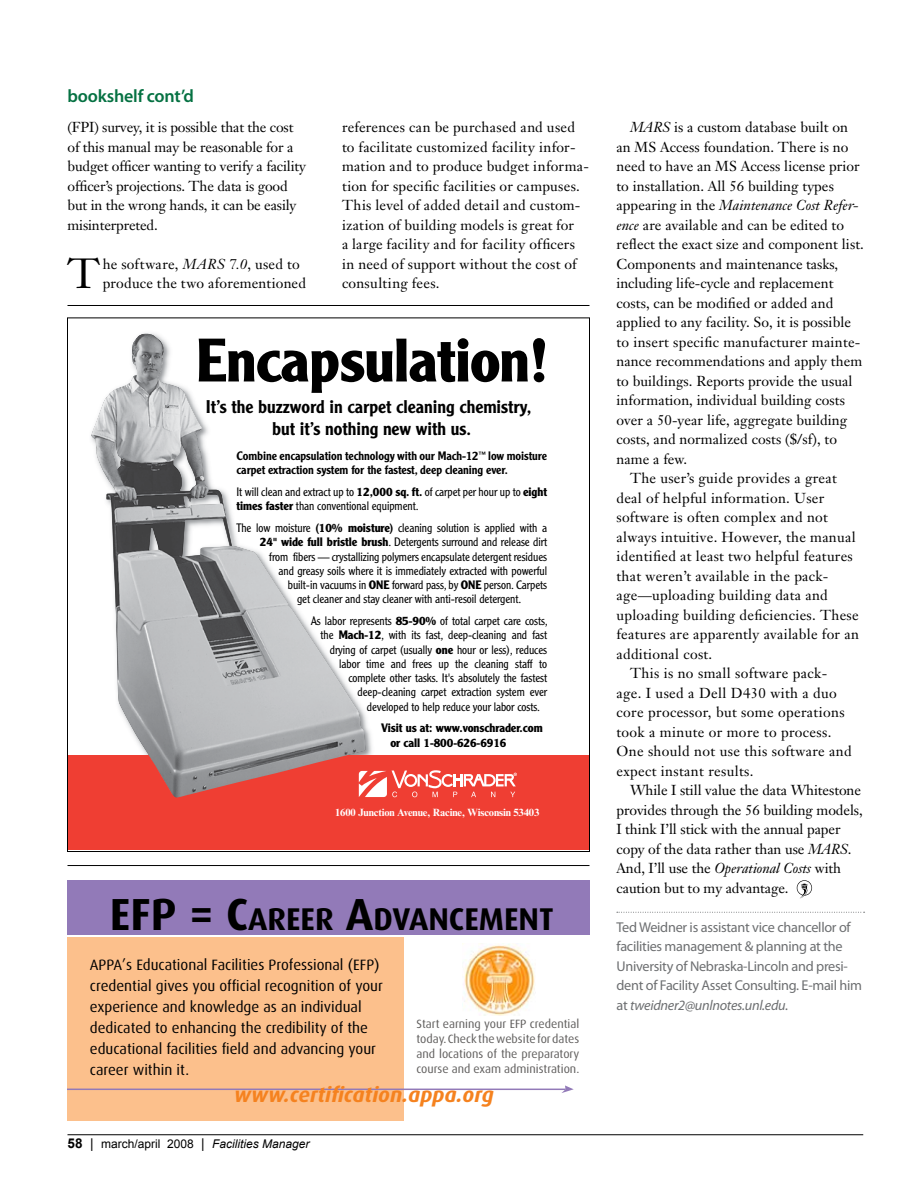
<style>
.page{position:relative;width:918px;height:1188px;background:#fff}
.page>*{position:absolute;margin:0;border:0;box-sizing:border-box;transform-origin:0 0}
.t1{font:700 60px "Clearface Gothic LH";letter-spacing:-.01em;color:#000}
.t2{font:41.55px "Janson Text";color:#000}
.t3{font:31.5px "Dax Bold Caps";color:#000}
.t4{font:italic 700 21px "Dax";color:#f5821f}
.t5{font:500 18px/21.6px "Clearface Gothic LH";color:#000;text-align:center}
.t6{font:600 18px "Myriad Pro";letter-spacing:-.01em;color:#057142}
.t7{font:15px/21px "Dax";color:#000}
.t8{font:14.25px/19.5px "Janson Text";letter-spacing:.005em;color:#000}
.t9{font:14.25px/19.5px "Myriad Pro";letter-spacing:-.02em;color:#6d6f71}
.t10{font:14.25px "Janson Text";letter-spacing:.025em;color:#000}
.t11{font:italic 14.25px "Janson Text";letter-spacing:.005em;color:#000}
.t12{font:300 12px/14.2px "Clearface Gothic LH";letter-spacing:-.005em;color:#000}
.t13{font:12px/15px "Dax";color:#5f5d5c;text-align:justify}
.t14{font:500 12px/14.2px "Clearface Gothic LH";letter-spacing:-.005em;color:#000}
.t15{font:700 12px/14.2px "Clearface Gothic LH";letter-spacing:-.005em;color:#000}
.t16{font:italic 12px "Arial";color:#000}
.t17{font:700 10.5px "Times NRMT";letter-spacing:-.01em;color:#fff}
.t18{font:9px "Times New Roman";color:#000}
.s1{font-style:italic}
.s2{font-style:normal}
.s3{font-weight:700}
.s4{font-size:45px}
.s5{font-weight:700;font-style:normal;font-size:13.5px}
.s6{font-style:normal;font-size:13.5px}
</style>
<div class="page">
<hr style="left:68px;top:1134px;width:795px;height:1px;background:#000">
<svg style="left:617px;top:912px;width:248px;height:1px"></svg>
<svg style="left:797px;top:880px;width:15px;height:18px"></svg>
<div style="left:68px;top:755px;width:521px;height:95px;background:#ef3e33"></div>
<img style="left:91px;top:334px;width:275px;height:464px">
<svg style="left:359px;top:770px;width:158px;height:27px"></svg>
<hr style="left:68px;top:305px;width:522px;height:1px;background:#000">
<div style="left:68px;top:937px;width:336px;height:183px;background:#fcc08c"></div>
<img style="left:463px;top:944px;width:72px;height:71px">
<div style="left:68px;top:880px;width:522px;height:55px;background:#927ab8"></div>
<hr style="left:68px;top:1089px;width:498px;height:1px;background:#927ab8">
<svg style="left:561px;top:1085px;width:13px;height:8px"></svg>
<hr style="left:68px;top:865px;width:522px;height:1px;background:#000">
<p class="t6" style="left:68px;top:85px;width:128px">bookshelf cont’d</p>
<p class="t8" style="left:68px;top:117px;width:240px">(FPI) survey, it is possible that the cost of this manual may be reasonable for a budget officer wanting to verify a facility officer’s projections. The data is good but in the wrong hands, it can be easily misinterpreted.</p>
<p class="t2" style="left:68px;top:247px;width:34px">T</p>
<p class="t8" style="left:103px;top:254px;width:205px">he software, <span class="s1">MARS 7.0</span>, used to produce the two aforementioned</p>
<p class="t8" style="left:342px;top:117px;width:248px">references can be purchased and used to facilitate customized facility infor&shy;mation and to produce budget informa&shy;tion for specific facilities or campuses.<br>This level of added detail and custom&shy;ization of building models is great for<br>a large facility and for facility officers in need of support without the cost of consulting fees.</p>
<p class="t8" style="left:630px;top:117px;width:220px"><span class="s1">MARS</span> is a custom database built on</p>
<p class="t8" style="left:616px;top:137px;width:234px">an MS Access foundation. There is no</p>
<p class="t8" style="left:616px;top:156px;width:245px">need to have an MS Access license prior</p>
<p class="t8" style="left:616px;top:176px;width:219px">to installation. All 56 building types</p>
<p class="t11" style="left:616px;top:196px;width:244px"><span class="s2">appearing in the</span> Maintenance Cost Refer-</p>
<p class="t8" style="left:616px;top:215px;width:229px"><span class="s1">ence</span> are available and can be edited to</p>
<p class="t8" style="left:616px;top:234px;width:249px">reflect the exact size and component list.</p>
<p class="t8" style="left:616px;top:254px;width:223px">Components and maintenance tasks,</p>
<p class="t8" style="left:616px;top:273px;width:219px">including life-cycle and replacement</p>
<p class="t8" style="left:616px;top:293px;width:218px">costs, can be modified or added and</p>
<p class="t8" style="left:616px;top:312px;width:236px">applied to any facility. So, it is possible</p>
<p class="t8" style="left:616px;top:332px;width:246px">to insert specific manufacturer mainte-</p>
<p class="t8" style="left:616px;top:351px;width:247px">nance recommendations and apply them</p>
<p class="t8" style="left:616px;top:371px;width:237px">to buildings. Reports provide the usual</p>
<p class="t8" style="left:616px;top:390px;width:230px">information, individual building costs</p>
<p class="t8" style="left:616px;top:410px;width:232px">over a 50-year life, aggregate building</p>
<p class="t8" style="left:616px;top:429px;width:222px">costs, and normalized costs ($/sf), to</p>
<p class="t8" style="left:616px;top:449px;width:72px">name a few.</p>
<p class="t8" style="left:630px;top:468px;width:208px">The user’s guide provides a great</p>
<p class="t8" style="left:616px;top:488px;width:209px">deal of helpful information. User</p>
<p class="t8" style="left:616px;top:507px;width:213px">software is often complex and not</p>
<p class="t8" style="left:616px;top:527px;width:241px">always intuitive. However, the manual</p>
<p class="t8" style="left:616px;top:546px;width:238px">identified at least two helpful features</p>
<p class="t8" style="left:616px;top:566px;width:213px">that weren’t available in the pack-</p>
<p class="t8" style="left:616px;top:585px;width:213px">age—uploading building data and</p>
<p class="t8" style="left:616px;top:605px;width:244px">uploading building deficiencies. These</p>
<p class="t8" style="left:616px;top:624px;width:244px">features are apparently available for an</p>
<p class="t8" style="left:616px;top:644px;width:97px">additional cost.</p>
<p class="t10" style="left:630px;top:664px;width:199px">This is no small software pack-</p>
<p class="t10" style="left:616px;top:684px;width:222px">age. I used a Dell D430 with a duo</p>
<p class="t10" style="left:616px;top:703px;width:230px">core processor, but some operations</p>
<p class="t10" style="left:616px;top:723px;width:217px">took a minute or more to process.</p>
<p class="t10" style="left:616px;top:742px;width:237px">One should not use this software and</p>
<p class="t10" style="left:616px;top:762px;width:139px">expect instant results.</p>
<p class="t8" style="left:630px;top:780px;width:233px">While I still value the data Whitestone</p>
<p class="t8" style="left:616px;top:800px;width:248px">provides through the 56 building models,</p>
<p class="t8" style="left:616px;top:819px;width:226px">I think I’ll stick with the annual paper</p>
<p class="t8" style="left:616px;top:839px;width:237px">copy of the data rather than use <span class="s1">MARS</span>.</p>
<p class="t8" style="left:616px;top:858px;width:226px">And, I’ll use the <span class="s1">Operational Costs</span> with</p>
<p class="t8" style="left:616px;top:878px;width:174px">caution but to my advantage.</p>
<p class="t9" style="left:616px;top:917px;width:247px">Ted Weidner is assistant vice chancellor of facilities management &amp; planning at the University of Nebraska-Lincoln and presi&shy;dent of Facility Asset Consulting. E-mail him at <span class="s1">tweidner2@unlnotes.unl.edu.</span></p>
<p class="t1" style="left:196px;top:325px;width:355px">Encapsulation!</p>
<p class="t5" style="left:206px;top:396px;width:327px">It’s the buzzword in carpet cleaning chemistry, but it’s nothing new with us.</p>
<p class="t14" style="left:236px;top:449px;width:312px">Combine encapsulation technology with our Mach-12<sup>™</sup> low moisture carpet extraction system for the fastest, deep cleaning ever.</p>
<p class="t12" style="left:236px;top:485px;width:312px">It will clean and extract up to <span class="s3">12,000 sq. ft.</span> of carpet per hour up to <span class="s3">eight times faster</span> than conventional equipment.</p>
<p class="t12" style="left:236px;top:521px;width:312px">The low moisture <span class="s3">(10% moisture)</span> cleaning solution is applied with a</p>
<p class="t12" style="left:260px;top:535px;width:289px"><span class="s3">24" wide full bristle brush</span>. Detergents surround and release dirt</p>
<p class="t12" style="left:269px;top:549px;width:279px">from fibers — crystallizing polymers encapsulate detergent residues</p>
<p class="t12" style="left:279px;top:564px;width:270px">and greasy soils where it is immediately extracted with powerful</p>
<p class="t12" style="left:288px;top:578px;width:261px">built-in vacuums in <span class="s3">ONE</span> forward pass, by <span class="s3">ONE</span> person. Carpets</p>
<p class="t12" style="left:297px;top:592px;width:226px">get cleaner and stay cleaner with anti-resoil detergent.</p>
<p class="t12" style="left:311px;top:614px;width:238px">As labor represents <span class="s3">85-90%</span> of total carpet care costs,</p>
<p class="t12" style="left:321px;top:628px;width:228px">the <span class="s3">Mach-12</span>, with its fast, deep-cleaning and fast</p>
<p class="t12" style="left:330px;top:642px;width:219px">drying of carpet (usually <span class="s3">one</span> hour or less), reduces</p>
<p class="t12" style="left:339px;top:657px;width:210px">labor time and frees up the cleaning staff to</p>
<p class="t12" style="left:348px;top:671px;width:200px">complete other tasks. It's absolutely the fastest</p>
<p class="t12" style="left:358px;top:685px;width:191px">deep-cleaning carpet extraction system ever</p>
<p class="t12" style="left:367px;top:699px;width:175px">developed to help reduce your labor costs.</p>
<p class="t15" style="left:390px;top:721px;width:154px;text-indent:-9px">Visit us at: www.vonschrader.com or call 1-800-626-6916</p>
<p class="t17" style="left:335px;top:806px;width:206px">1600 Junction Avenue, Racine, Wisconsin 53403</p>
<p class="t3" style="left:110px;top:901px;width:445px"><span class="s4">EFP = C</span>AREER <span class="s4">A</span>DVANCEMENT</p>
<p class="t7" style="left:90px;top:955px;width:295px">APPA’s Educational Facilities Professional (EFP) credential gives you official recognition of your experience and knowledge as an individual dedicated to enhancing the credibility of the educational facilities field and advancing your career within it.</p>
<p class="t13" style="left:417px;top:1016px;width:164px">Start earning your EFP credential today. Check the website for dates and locations of the preparatory course and exam administration.</p>
<p class="t4" style="left:234px;top:1082px;width:261px">www.certification.appa.org</p>
<p class="t18" style="left:77px;top:1135px;width:80px">EFP Ad 1207.indd 1</p>
<p class="t16" style="left:68px;top:1136px;width:244px"><span class="s5">58</span> <span class="s6">|</span> <span class="s2">march/april 2008</span> <span class="s6">|</span> Facilities Manager</p>
</div>
